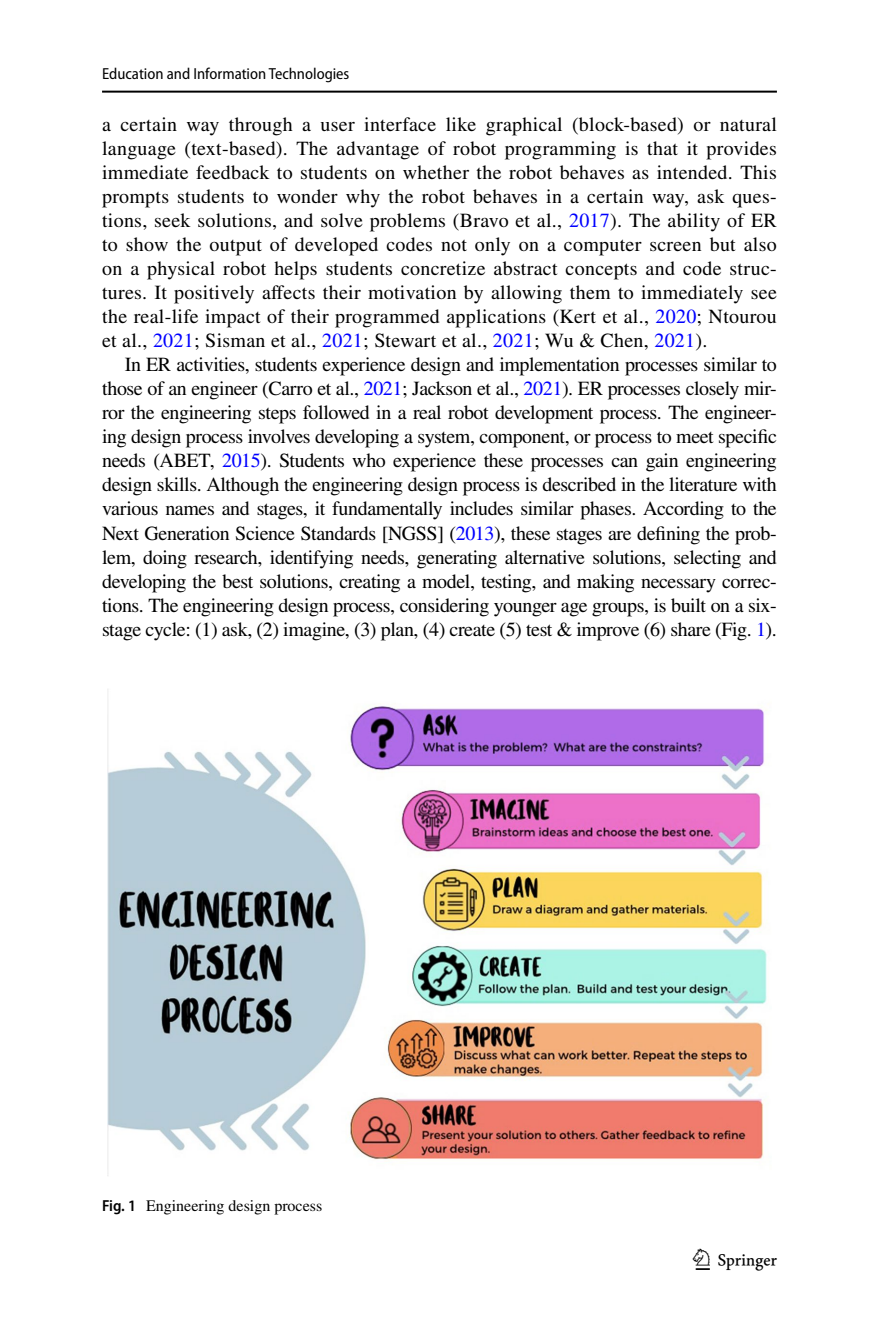
<style>
.page{position:relative;width:879px;height:1333px;background:#fff}
.page>*{position:absolute;margin:0;border:0;box-sizing:border-box;transform-origin:0 0}
.t1{font:30px "Springnew Regular 3";color:#000}
.t2{font:20px/24px "STIX";letter-spacing:-.015em;color:#000;text-align:justify}
.t3{font:semi-condensed 16px "Myriad Pro";color:#000}
.t4{font:16px "STIX";color:#000}
.s1{color:#00f}
.s2{font-family:"Myriad Pro";font-weight:600;font-stretch:semi-condensed}
</style>
<div class="page">
<hr style="left:102px;top:91px;width:675px;height:2px;background:#000">
<img style="left:108px;top:706px;width:659px;height:454px">
<p class="t3" style="left:102px;top:65px;width:249px">Education and Information Technologies</p>
<p class="t2" style="left:102px;top:114px;width:676px">a certain way through a user interface like graphical (block-based) or natural language (text-based). The advantage of robot programming is that it provides immediate feedback to students on whether the robot behaves as intended. This prompts students to wonder why the robot behaves in a certain way, ask ques&shy;tions, seek solutions, and solve problems (Bravo et al., <span class="s1">2017</span>). The ability of ER to show the output of developed codes not only on a computer screen but also on a physical robot helps students concretize abstract concepts and code struc&shy;tures. It positively affects their motivation by allowing them to immediately see the real-life impact of their programmed applications (Kert et al., <span class="s1">2020</span>; Ntourou et al., <span class="s1">2021</span>; Sisman et al., <span class="s1">2021</span>; Stewart et al., <span class="s1">2021</span>; Wu &amp; Chen, <span class="s1">2021</span>).</p>
<p class="t2" style="left:102px;top:354px;width:676px;text-indent:23px">In ER activities, students experience design and implementation processes similar to those of an engineer (Carro et al., <span class="s1">2021</span>; Jackson et al., <span class="s1">2021</span>). ER processes closely mir&shy;ror the engineering steps followed in a real robot development process. The engineer&shy;ing design process involves developing a system, component, or process to meet specific needs (ABET, <span class="s1">2015</span>). Students who experience these processes can gain engineering design skills. Although the engineering design process is described in the literature with various names and stages, it fundamentally includes similar phases. According to the Next Generation Science Standards [NGSS] (<span class="s1">2013</span>), these stages are defining the prob&shy;lem, doing research, identifying needs, generating alternative solutions, selecting and developing the best solutions, creating a model, testing, and making necessary correc&shy;tions. The engineering design process, considering younger age groups, is built on a six&shy;stage cycle: (1) ask, (2) imagine, (3) plan, (4) create (5) test &amp; improve (6) share (Fig. <span class="s1">1</span>).</p>
<p class="t4" style="left:102px;top:1194px;width:222px"><span class="s2">Fig. 1</span> Engineering design process</p>
<h1 class="t1" style="left:696px;top:1248px;width:83px">1 3</h1>
</div>
